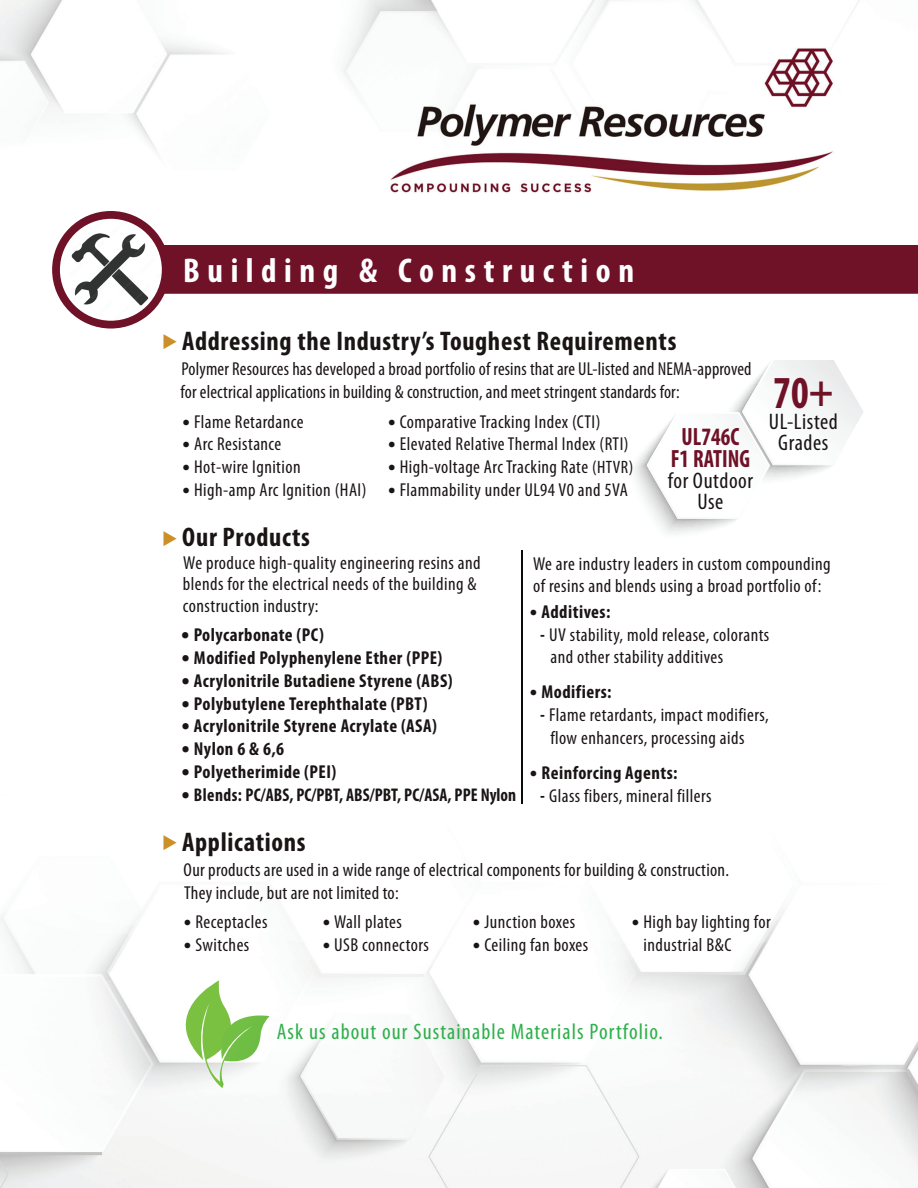
<style>
.page{position:relative;width:918px;height:1188px;background:#fff}
.page>*{position:absolute;margin:0;border:0;box-sizing:border-box;transform-origin:0 0}
.t1{font:700 condensed 45.9px "Myriad Pro";color:#6f1127;scale:.9 1}
.t2{font:700 condensed 34.5px "Myriad Pro";letter-spacing:.22em;color:#fff}
.t3{font:700 condensed 27px "Myriad Pro";letter-spacing:.025em;color:#1a1415}
.t4{font:700 condensed 25.05px/22.5px "Myriad Pro";letter-spacing:.005em;color:#6f1127;text-align:center;scale:.9 1}
.t5{font:condensed 22.5px "Myriad Pro";letter-spacing:.05em;color:#2eb04a}
.t6{font:condensed 22.5px/21.1px "Myriad Pro";letter-spacing:.025em;color:#1a1415;text-align:center}
.t7{font:condensed 18.75px/22.5px "Myriad Pro";letter-spacing:.025em;color:#1a1415}
.t8{font:700 condensed 18.75px "Myriad Pro";letter-spacing:.025em;color:#1a1415}
.t9{font:700 condensed 18.45px "Myriad Pro";letter-spacing:.005em;color:#1a1415;scale:.95 1}
.s1{color:#cc902a}
.s2{font-size:29.1px}
.s3{font-size:18px}
.s4{font-weight:400;font-size:29.1px}
.s5{font-weight:700}
</style>
<div class="page">
<img style="left:0;top:0;width:918px;height:1188px">
<img style="left:604px;top:412px;width:135px;height:145px">
<svg style="left:647px;top:359px;width:218px;height:160px"></svg>
<div style="left:160px;top:245px;width:758px;height:49px;background:#6f1127"></div>
<img style="left:56px;top:215px;width:110px;height:110px;border-radius:55px">
<div style="left:52px;top:211px;width:118px;height:118px;border:8px solid #6f1127;border-radius:50%"></div>
<hr style="left:522px;top:550px;width:1px;height:254px;background:#080d0c">
<svg style="left:156px;top:980px;width:113px;height:108px"></svg>
<h2 class="t2" style="left:183px;top:249px;width:452px">Building &amp; Construction</h2>
<h3 class="t3" style="left:162px;top:324px;width:516px"><span class="s1">◆</span> Addressing the Industry’s Toughest Requirements</h3>
<p class="t7" style="left:181px;top:357px;width:572px">Polymer Resources has developed a broad portfolio of resins that are UL-listed and NEMA-approved for electrical applications in building &amp; construction, and meet stringent standards for:</p>
<p class="t7" style="left:183px;top:410px;width:123px"><span class="s2">•</span> Flame Retardance</p>
<p class="t7" style="left:183px;top:433px;width:100px"><span class="s2">•</span> Arc Resistance</p>
<p class="t7" style="left:183px;top:456px;width:120px"><span class="s2">•</span> Hot-wire Ignition</p>
<p class="t7" style="left:183px;top:478px;width:185px"><span class="s2">•</span> High-amp Arc Ignition (HAI)</p>
<p class="t7" style="left:388px;top:410px;width:214px"><span class="s2">•</span> Comparative Tracking Index (CTI)</p>
<p class="t7" style="left:388px;top:433px;width:242px"><span class="s2">•</span> Elevated Relative Thermal Index (RTI)</p>
<p class="t7" style="left:388px;top:456px;width:247px"><span class="s2">•</span> High-voltage Arc Tracking Rate <span class="s3">(HTVR)</span></p>
<p class="t7" style="left:388px;top:478px;width:241px"><span class="s2">•</span> Flammability under UL94 V0 and 5VA</p>
<h3 class="t4" style="left:671px;top:425px;width:90px">UL746C<br>F1 RATING</h3>
<p class="t6" style="left:668px;top:470px;width:87px">for Outdoor<br>Use</p>
<h1 class="t1" style="left:773px;top:364px;width:69px">70+</h1>
<p class="t6" style="left:769px;top:410px;width:71px">UL-Listed<br>Grades</p>
<h3 class="t3" style="left:162px;top:520px;width:149px"><span class="s1">◆</span> Our Products</h3>
<p class="t7" style="left:183px;top:551px;width:299px;line-height:21.8px">We produce high-quality engineering resins and blends for the electrical needs of the building &amp; construction industry:</p>
<p class="t8" style="left:181px;top:623px;width:144px"><span class="s2">•</span> Polycarbonate (PC)</p>
<p class="t8" style="left:181px;top:646px;width:262px"><span class="s2">•</span> Modified Polyphenylene Ether (PPE)</p>
<p class="t8" style="left:181px;top:669px;width:273px"><span class="s2">•</span> Acrylonitrile Butadiene Styrene (ABS)</p>
<p class="t8" style="left:181px;top:692px;width:248px"><span class="s2">•</span> Polybutylene Terephthalate (PBT)</p>
<p class="t8" style="left:181px;top:714px;width:257px"><span class="s2">•</span> Acrylonitrile Styrene Acrylate (ASA)</p>
<p class="t8" style="left:181px;top:737px;width:104px"><span class="s2">•</span> Nylon 6 &amp; 6,6</p>
<p class="t8" style="left:181px;top:760px;width:156px"><span class="s2">•</span> Polyetherimide (PEI)</p>
<p class="t9" style="left:181px;top:783px;width:354px"><span class="s2">•</span> Blends: PC/ABS, PC/PBT, ABS/PBT, PC/ASA, PPE Nylon</p>
<p class="t7" style="left:533px;top:552px;width:299px">We are industry leaders in custom compounding of resins and blends using a broad portfolio of:</p>
<p class="t8" style="left:530px;top:600px;width:82px"><span class="s4">•</span> Additives:</p>
<p class="t7" style="left:550px;top:623px;width:220px;text-indent:-10px"><span class="s5">-</span> UV stability, mold release, colorants and other stability additives</p>
<p class="t8" style="left:530px;top:680px;width:83px"><span class="s4">•</span> Modifiers:</p>
<p class="t7" style="left:550px;top:703px;width:220px;text-indent:-10px"><span class="s5">-</span> Flame retardants, impact modifiers, flow enhancers, processing aids</p>
<p class="t8" style="left:530px;top:761px;width:149px"><span class="s4">•</span> Reinforcing Agents:</p>
<p class="t7" style="left:540px;top:784px;width:173px"><span class="s5">-</span> Glass fibers, mineral fillers</p>
<h3 class="t3" style="left:162px;top:825px;width:145px"><span class="s1">◆</span> Applications</h3>
<p class="t7" style="left:184px;top:858px;width:547px">Our products are used in a wide range of electrical components for building &amp; construction.<br>They include, but are not limited to:</p>
<p class="t7" style="left:184px;top:910px;width:85px"><span class="s2">•</span> Receptacles</p>
<p class="t7" style="left:184px;top:933px;width:67px"><span class="s2">•</span> Switches</p>
<p class="t7" style="left:323px;top:910px;width:81px"><span class="s2">•</span> Wall plates</p>
<p class="t7" style="left:323px;top:933px;width:108px"><span class="s2">•</span> USB connectors</p>
<p class="t7" style="left:473px;top:910px;width:104px"><span class="s2">•</span> Junction boxes</p>
<p class="t7" style="left:473px;top:933px;width:117px"><span class="s2">•</span> Ceiling fan boxes</p>
<p class="t7" style="left:644px;top:910px;width:129px;line-height:23.2px;text-indent:-12px"><span class="s2">•</span> High bay lighting for industrial B&amp;C</p>
<p class="t5" style="left:277px;top:1018px;width:388px">Ask us about our Sustainable Materials Portfolio.</p>
</div>
